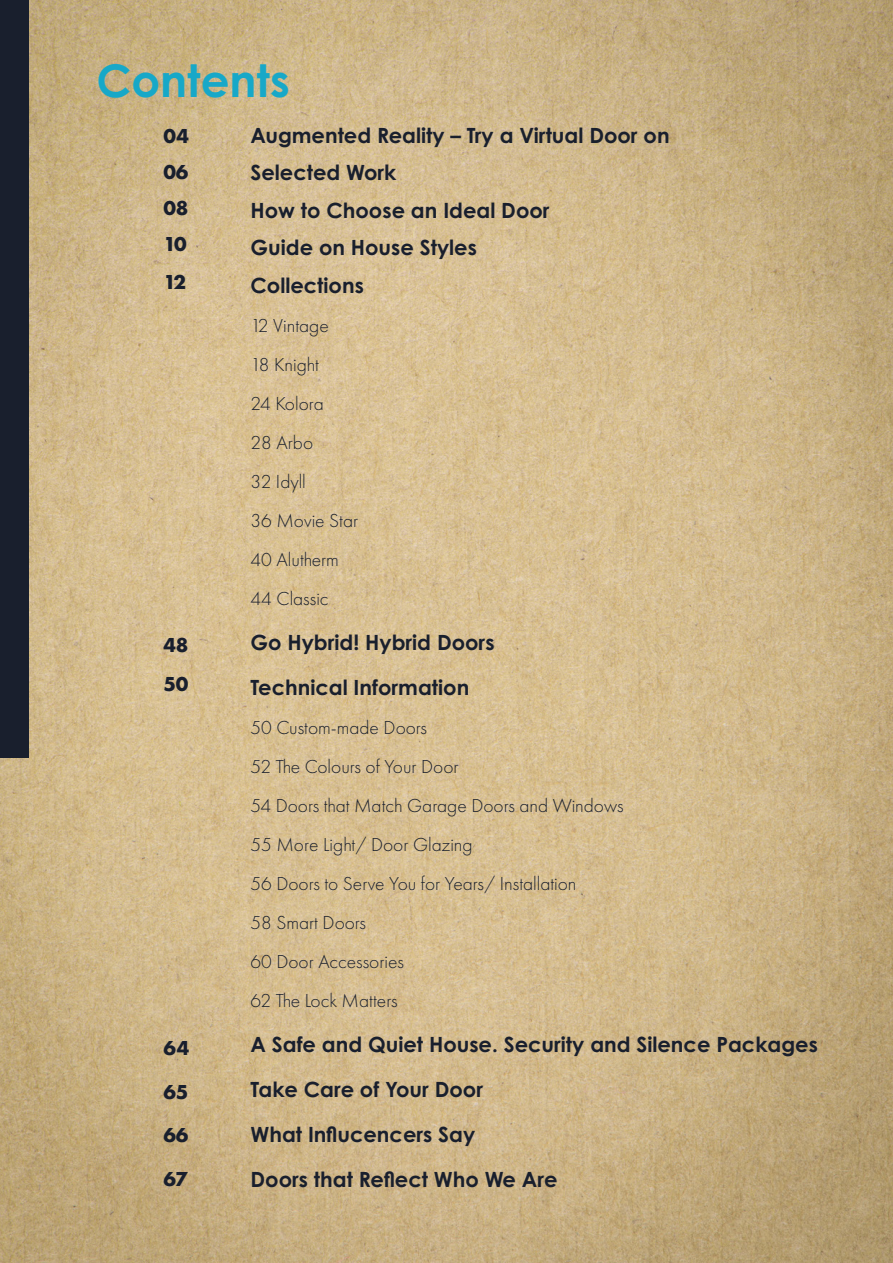
<style>
.page{position:relative;width:893px;height:1263px;background:#fff}
.page>*{position:absolute;margin:0;border:0;box-sizing:border-box;transform-origin:0 0}
.t1{font:700 45px "Century Gothic Pro";color:#17a8c8}
.t2{font:700 21px/37.5px "Century Gothic Pro";color:#191f2d}
.t3{font:700 21px/36.3px "Futura PT";color:#191f2d;text-align:justify}
.t4{font:300 19.5px/39px "Futura PT";color:#191f2d}
</style>
<div class="page">
<img style="left:0;top:0;width:893px;height:1263px">
<div style="left:0;top:0;width:28px;height:757px;background:#191f2d"></div>
<h1 class="t1" style="left:96px;top:53px;width:195px">Contents</h1>
<p class="t3" style="left:163px;top:117px;width:27px">04<br>06<br>08<br>10<br>12</p>
<p class="t2" style="left:251px;top:116px;width:421px">Augmented Reality – Try a Virtual Door on<br>Selected Work<br>How to Choose an Ideal Door<br>Guide on House Styles<br>Collections</p>
<p class="t4" style="left:251px;top:306px;width:109px">12 Vintage<br>18 Knight<br>24 Kolora<br>28 Arbo<br>32 Idyll<br>36 Movie Star<br>40 Alutherm<br>44 Classic</p>
<p class="t2" style="left:251px;top:619px;width:246px;line-height:45px">Go Hybrid! Hybrid Doors<br>Technical Information</p>
<p class="t4" style="left:251px;top:708px;width:375px">50 Custom-made Doors<br>52 The Colours of Your Door<br>54 Doors that Match Garage Doors and Windows<br>55 More Light/ Door Glazing<br>56 Doors to Serve You for Years/ Installation<br>58 Smart Doors<br>60 Door Accessories<br>62 The Lock Matters</p>
<p class="t2" style="left:251px;top:1021px;width:569px;line-height:45px">A Safe and Quiet House. Security and Silence Packages<br>Take Care of Your Door<br>What Influcencers Say<br>Doors that Reflect Who We Are</p>
<p class="t3" style="left:163px;top:625px;width:27px;line-height:39px">48<br>50</p>
<p class="t3" style="left:163px;top:1026px;width:27px;line-height:43.5px">64<br>65<br>66<br>67</p>
</div>
